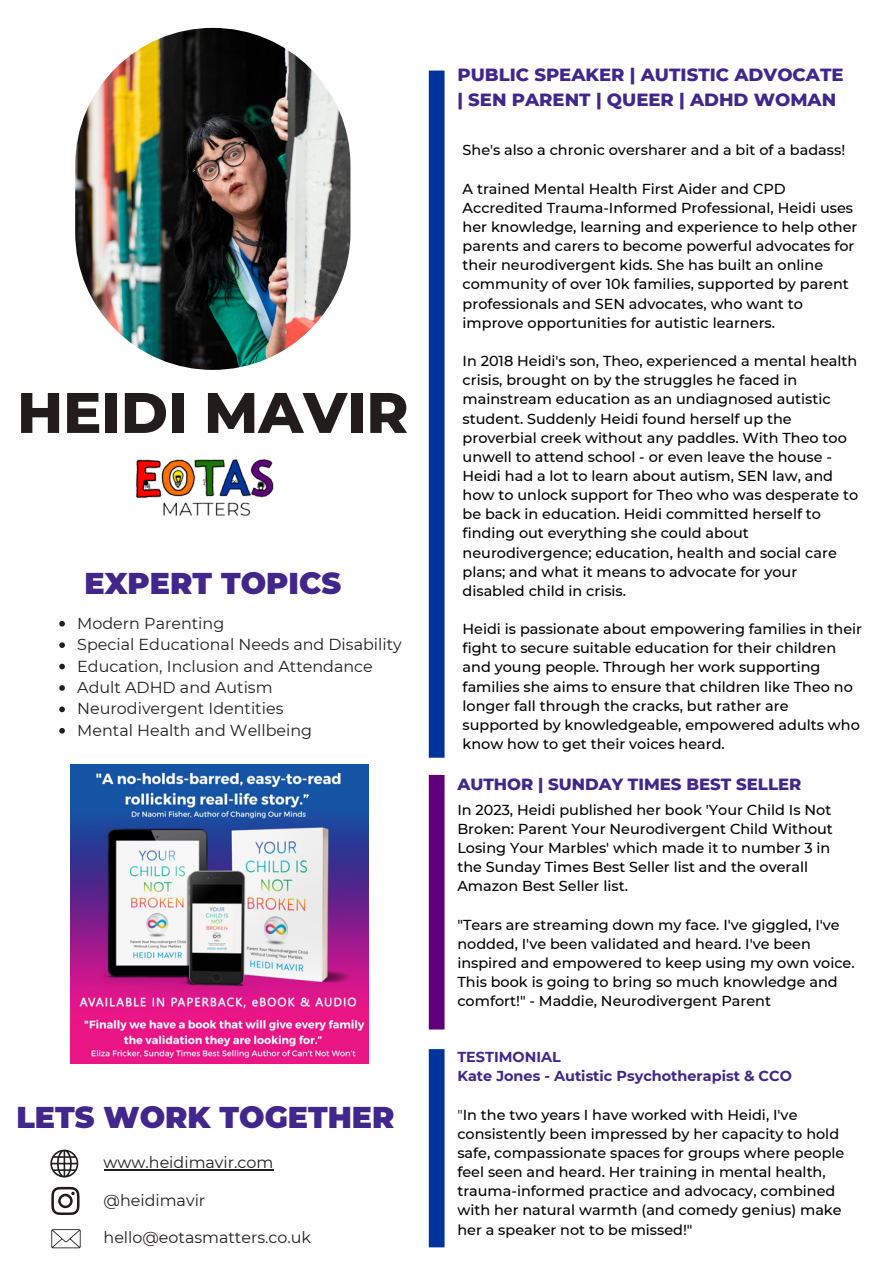
<style>
.page{position:relative;width:894px;height:1264px;background:#fff}
.page>*{position:absolute;margin:0;border:0;box-sizing:border-box;transform-origin:0 0}
.t1{font:800 57px "Montserrat";color:#221c1d}
.t2{font:900 30px "Montserrat";color:#41268c}
.t3{font:800 18px/24.8px "Montserrat";color:#41268c}
.t4{font:800 16.5px "Montserrat";color:#41268c}
.t5{font:15.9px "Montserrat";color:#221c1d}
.t6{font:500 14.4px/19.2px "Montserrat";color:#000}
.t7{font:700 14.4px "Montserrat";color:#41268c}
.s1{font-weight:400}
</style>
<div class="page">
<div style="left:428px;top:71px;width:16px;height:686px;background:#00349d"></div>
<img style="left:75px;top:28px;width:275px;height:342px;border-radius:138px">
<div style="left:428px;top:1049px;width:16px;height:198px;background:#00349d"></div>
<img style="left:136px;top:459px;width:138px;height:57px">
<div style="left:428px;top:775px;width:16px;height:254px;background:#5f007a"></div>
<svg style="left:50px;top:1149px;width:28px;height:28px"></svg>
<svg style="left:51px;top:1229px;width:30px;height:19px"></svg>
<svg style="left:51px;top:1186px;width:28px;height:28px"></svg>
<img style="left:70px;top:764px;width:299px;height:298px">
<hr style="left:104px;top:1169px;width:169px;height:1px;background:#221c1d">
<svg style="left:59px;top:621px;width:6px;height:5px"></svg>
<svg style="left:59px;top:642px;width:6px;height:6px"></svg>
<svg style="left:59px;top:663px;width:6px;height:6px"></svg>
<svg style="left:59px;top:685px;width:6px;height:5px"></svg>
<svg style="left:59px;top:706px;width:6px;height:6px"></svg>
<svg style="left:59px;top:728px;width:6px;height:5px"></svg>
<p class="t1" style="left:17px;top:378px;width:393px">HEIDI MAVIR</p>
<p class="t2" style="left:84px;top:564px;width:258px">EXPERT TOPICS</p>
<p class="t5" style="left:77px;top:613px;width:148px">Modern Parenting</p>
<p class="t5" style="left:77px;top:635px;width:326px">Special Educational Needs and Disability</p>
<p class="t5" style="left:77px;top:656px;width:297px">Education, Inclusion and Attendance</p>
<p class="t5" style="left:77px;top:677px;width:197px">Adult ADHD and Autism</p>
<p class="t5" style="left:77px;top:699px;width:207px">Neurodivergent Identities</p>
<p class="t5" style="left:77px;top:720px;width:236px">Mental Health and Wellbeing</p>
<p class="t2" style="left:16px;top:1098px;width:379px">LETS WORK TOGETHER</p>
<p class="t5" style="left:104px;top:1152px;width:171px">www.heidimavir.com</p>
<p class="t5" style="left:104px;top:1190px;width:103px">@heidimavir</p>
<p class="t5" style="left:104px;top:1227px;width:209px">hello@eotasmatters.co.uk</p>
<p class="t3" style="left:457px;top:62px;width:387px">PUBLIC SPEAKER | AUTISTIC ADVOCATE | SEN PARENT | QUEER | ADHD WOMAN</p>
<p class="t6" style="left:462px;top:141px;width:384px">She's also a chronic oversharer and a bit of a badass!</p>
<p class="t6" style="left:462px;top:179px;width:396px">A trained Mental Health First Aider and CPD Accredited Trauma-Informed Professional, Heidi uses her knowledge, learning and experience to help other parents and carers to become powerful advocates for their neurodivergent kids. She has built an online community of over 10k families, supported by parent professionals and SEN advocates, who want to improve opportunities for autistic learners.</p>
<p class="t6" style="left:462px;top:351px;width:397px">In 2018 Heidi's son, Theo, experienced a mental health crisis, brought on by the struggles he faced in mainstream education as an undiagnosed autistic student. Suddenly Heidi found herself up the proverbial creek without any paddles. With Theo too unwell to attend school - or even leave the house - Heidi had a lot to learn about autism, SEN law, and how to unlock support for Theo who was desperate to be back in education. Heidi committed herself to finding out everything she could about neurodivergence; education, health and social care plans; and what it means to advocate for your disabled child in crisis.</p>
<p class="t6" style="left:462px;top:619px;width:401px">Heidi is passionate about empowering families in their fight to secure suitable education for their children and young people. Through her work supporting families she aims to ensure that children like Theo no longer fall through the cracks, but rather are supported by knowledgeable, empowered adults who know how to get their voices heard.</p>
<p class="t4" style="left:457px;top:773px;width:345px">AUTHOR | SUNDAY TIMES BEST SELLER</p>
<p class="t6" style="left:457px;top:800px;width:377px">In 2023, Heidi published her book 'Your Child Is Not Broken: Parent Your Neurodivergent Child Without Losing Your Marbles' which made it to number 3 in the Sunday Times Best Seller list and the overall Amazon Best Seller list.</p>
<p class="t6" style="left:457px;top:914px;width:399px">"Tears are streaming down my face. I've giggled, I've nodded, I've been validated and heard. I've been inspired and empowered to keep using my own voice.<br>This book is going to bring so much knowledge and comfort!" - Maddie, Neurodivergent Parent</p>
<p class="t7" style="left:457px;top:1048px;width:105px">TESTIMONIAL</p>
<p class="t7" style="left:457px;top:1067px;width:336px">Kate Jones - Autistic Psychotherapist &amp; CCO</p>
<p class="t6" style="left:457px;top:1104px;width:388px"><span class="s1">"</span>In the two years I have worked with Heidi, I've consistently been impressed by her capacity to hold safe, compassionate spaces for groups where people feel seen and heard. Her training in mental health, trauma-informed practice and advocacy, combined with her natural warmth (and comedy genius) make her a speaker not to be missed!"</p>
</div>
